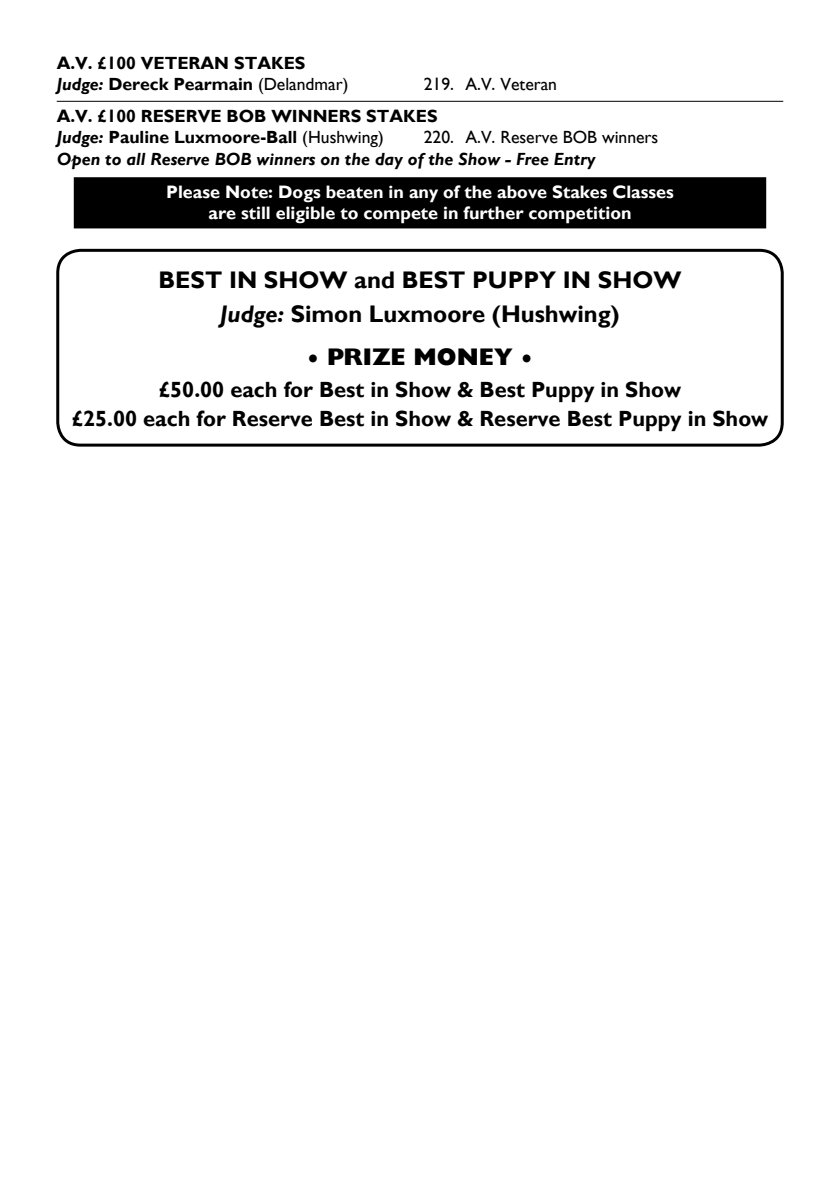
<style>
.page{position:relative;width:840px;height:1191px;background:#fff}
.page>*{position:absolute;margin:0;border:0;box-sizing:border-box;transform-origin:0 0}
.t1{font:700 24px/34.4px "Gill Sans";color:#000;text-align:center}
.t2{font:800 24px "Gill Sans";color:#000}
.t3{font:700 22px/29.2px "Gill Sans";color:#000;text-align:center}
.t4{font:700 18px/21.6px "Gill Sans";color:#fff;text-align:center}
.t5{font:700 17.6px/21.2px "Gill Sans";color:#000}
.t6{font:italic 700 17.6px "Gill Sans";color:#000}
.t7{font:17.6px "Gill Sans";color:#000}
.s1{font-style:italic}
.s2{font-weight:400}
</style>
<div class="page">
<div style="left:75px;top:178px;width:689px;height:49px;background:#000"></div>
<div style="left:74px;top:177px;width:691px;height:51px;border:2px solid #000"></div>
<div style="left:56px;top:249px;width:727px;height:197px;border:3px solid #000;border-radius:23px"></div>
<hr style="left:57px;top:101px;width:725px;height:1px;background:#000">
<p class="t5" style="left:57px;top:52px;width:293px">A.V. £100 VETERAN STAKES<br><span class="s1">Judge:</span> Dereck Pearmain <span class="s2">(Delandmar)</span></p>
<p class="t7" style="left:423px;top:74px;width:135px">219. A.V. Veteran</p>
<p class="t5" style="left:57px;top:106px;width:382px">A.V. £100 RESERVE BOB WINNERS STAKES<br><span class="s1">Judge:</span> Pauline Luxmoore-Ball <span class="s2">(Hushwing)</span></p>
<p class="t7" style="left:423px;top:127px;width:236px">220. A.V. Reserve BOB winners</p>
<p class="t6" style="left:57px;top:148px;width:540px">Open to all Reserve BOB winners on the day of the Show - Free Entry</p>
<p class="t4" style="left:166px;top:181px;width:509px">Please Note: Dogs beaten in any of the above Stakes Classes are still eligible to compete in further competition</p>
<h1 class="t1" style="left:158px;top:262px;width:524px">BEST IN SHOW and BEST PUPPY IN SHOW<br><span class="s1">Judge:</span> Simon Luxmoore (Hushwing)</h1>
<h1 class="t2" style="left:307px;top:343px;width:227px">• PRIZE MONEY •</h1>
<p class="t3" style="left:72px;top:375px;width:697px">£50.00 each for Best in Show &amp; Best Puppy in Show<br>£25.00 each for Reserve Best in Show &amp; Reserve Best Puppy in Show</p>
</div>
